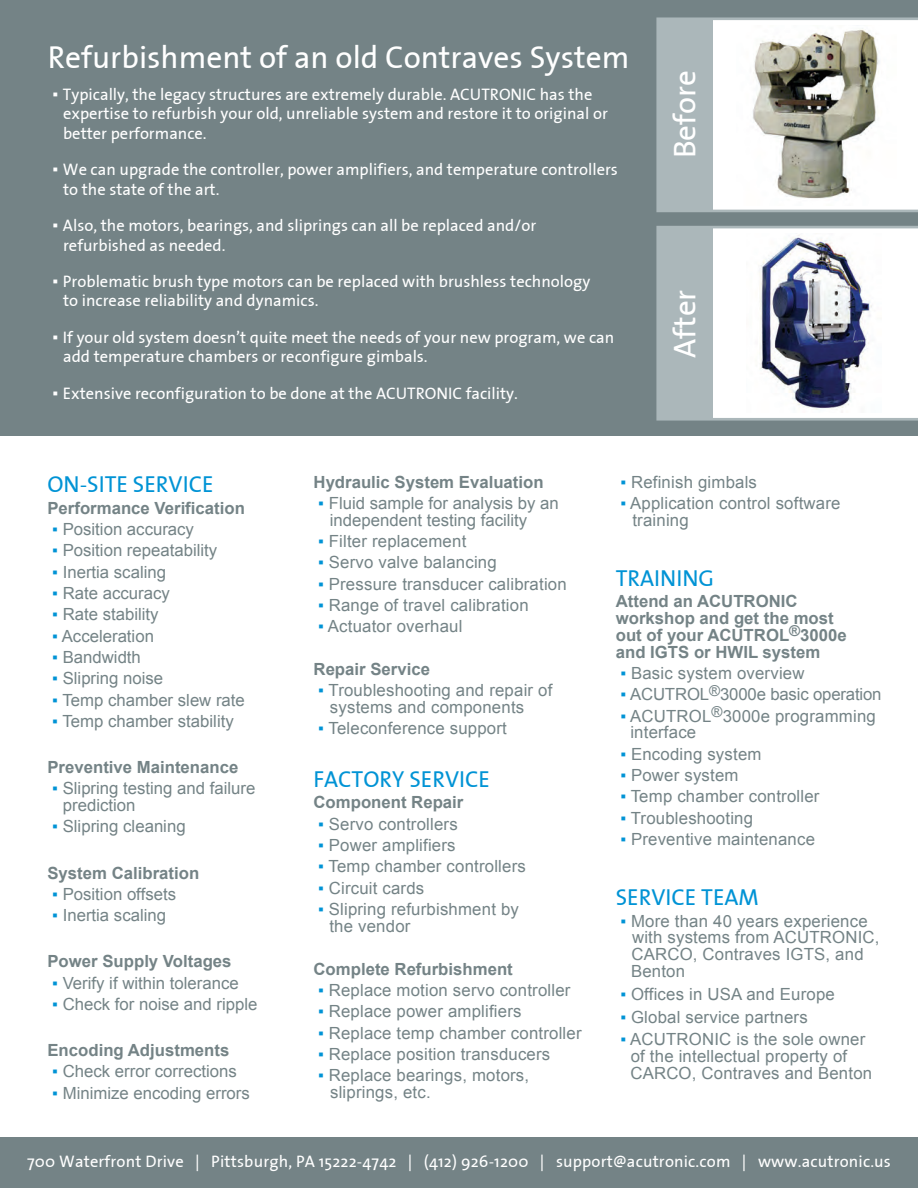
<style>
.page{position:relative;width:918px;height:1188px;background:#fff}
.page>*{position:absolute;margin:0;border:0;box-sizing:border-box;transform-origin:0 0}
.t1{font:31.5px "The Sans Plain";color:#fff}
.t2{font:31.2px "The Sans Plain";color:#fff}
.t3{font:22.8px "The Sans Plain";color:#0093d5}
.t4{font:16.8px/16.8px "Arial";letter-spacing:.01em;color:#748386}
.t5{font:700 16.8px/16.8px "Arial";color:#748386}
.t6{font:16.8px "Arial";letter-spacing:-.01em;color:#748386}
.t7{font:16.5px/19.5px "The Sans Plain";color:#fff}
.s1{font-family:"Arial";font-size:16.8px}
.s2{color:#0093d5}
</style>
<div class="page">
<div style="left:0;top:1137px;width:918px;height:51px;background:#748386"></div>
<div style="left:0;top:0;width:918px;height:436px;background:#748386"></div>
<svg style="left:656px;top:17px;width:262px;height:195px;background:#f2f3f4"></svg>
<svg style="left:656px;top:226px;width:262px;height:195px;background:#f5f6f7"></svg>
<div style="left:658px;top:19px;width:55px;height:192px;background:#abb7ba"></div>
<div style="left:658px;top:227px;width:55px;height:192px;background:#abb7ba"></div>
<img style="left:747px;top:233px;width:134px;height:180px">
<img style="left:736px;top:26px;width:160px;height:179px">
<h1 class="t1" style="left:48px;top:31px;width:583px">Refurbishment of an old Contraves System</h1>
<p class="t7" style="left:63px;top:84px;width:546px;text-indent:-11px"><span class="s1">▪</span> Typically, the legacy structures are extremely durable. ACUTRONIC has the expertise to refurbish your old, unreliable system and restore it to original or better performance.</p>
<p class="t7" style="left:63px;top:159px;width:556px;text-indent:-11px"><span class="s1">▪</span> We can upgrade the controller, power amplifiers, and temperature controllers to the state of the art.</p>
<p class="t7" style="left:63px;top:215px;width:475px;text-indent:-11px"><span class="s1">▪</span> Also, the motors, bearings, and sliprings can all be replaced and/or refurbished as needed.</p>
<p class="t7" style="left:63px;top:271px;width:529px;text-indent:-11px"><span class="s1">▪</span> Problematic brush type motors can be replaced with brushless technology to increase reliability and dynamics.</p>
<p class="t7" style="left:63px;top:327px;width:553px;text-indent:-11px"><span class="s1">▪</span> If your old system doesn’t quite meet the needs of your new program, we can add temperature chambers or reconfigure gimbals.</p>
<p class="t7" style="left:52px;top:383px;width:467px"><span class="s1">▪</span> Extensive reconfiguration to be done at the ACUTRONIC facility.</p>
<h2 class="t2" style="left:659px;top:158px;width:90px;rotate:-90deg">Before</h2>
<h2 class="t2" style="left:659px;top:358px;width:70px;rotate:-90deg">After</h2>
<h3 class="t3" style="left:47px;top:466px;width:167px">ON-SITE SERVICE</h3>
<p class="t5" style="left:47px;top:500px;width:199px">Performance Verification</p>
<p class="t4" style="left:52px;top:521px;width:143px"><span class="s2">▪</span> Position accuracy</p>
<p class="t4" style="left:52px;top:542px;width:167px"><span class="s2">▪</span> Position repeatability</p>
<p class="t4" style="left:52px;top:564px;width:115px"><span class="s2">▪</span> Inertia scaling</p>
<p class="t4" style="left:52px;top:585px;width:119px"><span class="s2">▪</span> Rate accuracy</p>
<p class="t4" style="left:52px;top:606px;width:108px"><span class="s2">▪</span> Rate stability</p>
<p class="t4" style="left:52px;top:628px;width:103px"><span class="s2">▪</span> Acceleration</p>
<p class="t4" style="left:52px;top:649px;width:90px"><span class="s2">▪</span> Bandwidth</p>
<p class="t4" style="left:52px;top:670px;width:113px"><span class="s2">▪</span> Slipring noise</p>
<p class="t4" style="left:52px;top:692px;width:194px"><span class="s2">▪</span> Temp chamber slew rate</p>
<p class="t4" style="left:52px;top:713px;width:183px"><span class="s2">▪</span> Temp chamber stability</p>
<p class="t5" style="left:47px;top:759px;width:192px">Preventive Maintenance</p>
<p class="t4" style="left:63px;top:780px;width:194px;text-indent:-11px"><span class="s2">▪</span> Slipring testing and failure prediction</p>
<p class="t4" style="left:52px;top:818px;width:135px"><span class="s2">▪</span> Slipring cleaning</p>
<p class="t5" style="left:47px;top:865px;width:153px">System Calibration</p>
<p class="t4" style="left:52px;top:886px;width:125px"><span class="s2">▪</span> Position offsets</p>
<p class="t4" style="left:52px;top:907px;width:115px"><span class="s2">▪</span> Inertia scaling</p>
<p class="t5" style="left:47px;top:954px;width:186px">Power Supply Voltages</p>
<p class="t4" style="left:52px;top:975px;width:188px"><span class="s2">▪</span> Verify if within tolerance</p>
<p class="t4" style="left:52px;top:996px;width:207px"><span class="s2">▪</span> Check for noise and ripple</p>
<p class="t5" style="left:47px;top:1042px;width:183px">Encoding Adjustments</p>
<p class="t4" style="left:52px;top:1063px;width:186px"><span class="s2">▪</span> Check error corrections</p>
<p class="t4" style="left:52px;top:1085px;width:199px"><span class="s2">▪</span> Minimize encoding errors</p>
<p class="t5" style="left:314px;top:474px;width:232px">Hydraulic System Evaluation</p>
<p class="t4" style="left:330px;top:495px;width:231px;text-indent:-12px"><span class="s2">▪</span> Fluid sample for analysis by an independent testing facility</p>
<p class="t4" style="left:318px;top:533px;width:150px"><span class="s2">▪</span> Filter replacement</p>
<p class="t4" style="left:318px;top:554px;width:180px"><span class="s2">▪</span> Servo valve balancing</p>
<p class="t4" style="left:318px;top:576px;width:250px"><span class="s2">▪</span> Pressure transducer calibration</p>
<p class="t4" style="left:318px;top:597px;width:212px"><span class="s2">▪</span> Range of travel calibration</p>
<p class="t4" style="left:318px;top:618px;width:146px"><span class="s2">▪</span> Actuator overhaul</p>
<p class="t5" style="left:314px;top:661px;width:118px">Repair Service</p>
<p class="t4" style="left:330px;top:682px;width:224px;text-indent:-12px"><span class="s2">▪</span> Troubleshooting and repair of systems and components</p>
<p class="t4" style="left:318px;top:720px;width:190px"><span class="s2">▪</span> Teleconference support</p>
<h3 class="t3" style="left:314px;top:760px;width:178px">FACTORY SERVICE</h3>
<p class="t5" style="left:314px;top:795px;width:151px">Component Repair</p>
<p class="t4" style="left:318px;top:816px;width:141px"><span class="s2">▪</span> Servo controllers</p>
<p class="t4" style="left:318px;top:837px;width:139px"><span class="s2">▪</span> Power amplifiers</p>
<p class="t4" style="left:318px;top:858px;width:209px"><span class="s2">▪</span> Temp chamber controllers</p>
<p class="t4" style="left:318px;top:880px;width:108px"><span class="s2">▪</span> Circuit cards</p>
<p class="t4" style="left:329px;top:901px;width:191px;text-indent:-11px"><span class="s2">▪</span> Slipring refurbishment by the vendor</p>
<p class="t5" style="left:314px;top:961px;width:201px">Complete Refurbishment</p>
<p class="t4" style="left:318px;top:982px;width:254px"><span class="s2">▪</span> Replace motion servo controller</p>
<p class="t4" style="left:318px;top:1003px;width:205px"><span class="s2">▪</span> Replace power amplifiers</p>
<p class="t4" style="left:318px;top:1024px;width:265px"><span class="s2">▪</span> Replace temp chamber controller</p>
<p class="t4" style="left:318px;top:1046px;width:234px"><span class="s2">▪</span> Replace position transducers</p>
<p class="t4" style="left:330px;top:1067px;width:201px;text-indent:-12px"><span class="s2">▪</span> Replace bearings, motors, sliprings, etc.</p>
<p class="t4" style="left:620px;top:473px;width:138px"><span class="s2">▪</span> Refinish gimbals</p>
<p class="t4" style="left:632px;top:495px;width:210px;text-indent:-12px"><span class="s2">▪</span> Application control software training</p>
<h3 class="t3" style="left:616px;top:559px;width:100px">TRAINING</h3>
<p class="t5" style="left:616px;top:594px;width:233px">Attend an ACUTRONIC workshop and get the most out of your ACUTROL<sup>®</sup>3000e and IGTS or HWIL system</p>
<p class="t4" style="left:620px;top:665px;width:186px"><span class="s2">▪</span> Basic system overview</p>
<p class="t6" style="left:620px;top:683px;width:263px"><span class="s2">▪</span> ACUTROL<sup>®</sup>3000e basic operation</p>
<p class="t4" style="left:630px;top:707px;width:247px;text-indent:-10px"><span class="s2">▪</span> ACUTROL<sup>®</sup>3000e programming interface</p>
<p class="t4" style="left:620px;top:745px;width:143px"><span class="s2">▪</span> Encoding system</p>
<p class="t4" style="left:620px;top:767px;width:120px"><span class="s2">▪</span> Power system</p>
<p class="t4" style="left:620px;top:788px;width:201px"><span class="s2">▪</span> Temp chamber controller</p>
<p class="t4" style="left:620px;top:809px;width:134px"><span class="s2">▪</span> Troubleshooting</p>
<p class="t4" style="left:620px;top:831px;width:196px"><span class="s2">▪</span> Preventive maintenance</p>
<h3 class="t3" style="left:616px;top:879px;width:145px">SERVICE TEAM</h3>
<p class="t4" style="left:631px;top:912px;width:250px;text-indent:-11px"><span class="s2">▪</span> More than 40 years experience with systems from ACUTRONIC,<br>CARCO, Contraves IGTS, and<br>Benton</p>
<p class="t4" style="left:620px;top:986px;width:216px"><span class="s2">▪</span> Offices in USA and Europe</p>
<p class="t4" style="left:620px;top:1008px;width:189px"><span class="s2">▪</span> Global service partners</p>
<p class="t4" style="left:630px;top:1031px;width:243px;text-indent:-10px"><span class="s2">▪</span> ACUTRONIC is the sole owner of the intellectual property of<br>CARCO, Contraves and Benton</p>
<p class="t7" style="left:27px;top:1152px;width:865px">700 Waterfront Drive | Pittsburgh, PA 15222-4742 | (412) 926-1200 | support@acutronic.com | www.acutronic.us</p>
</div>
